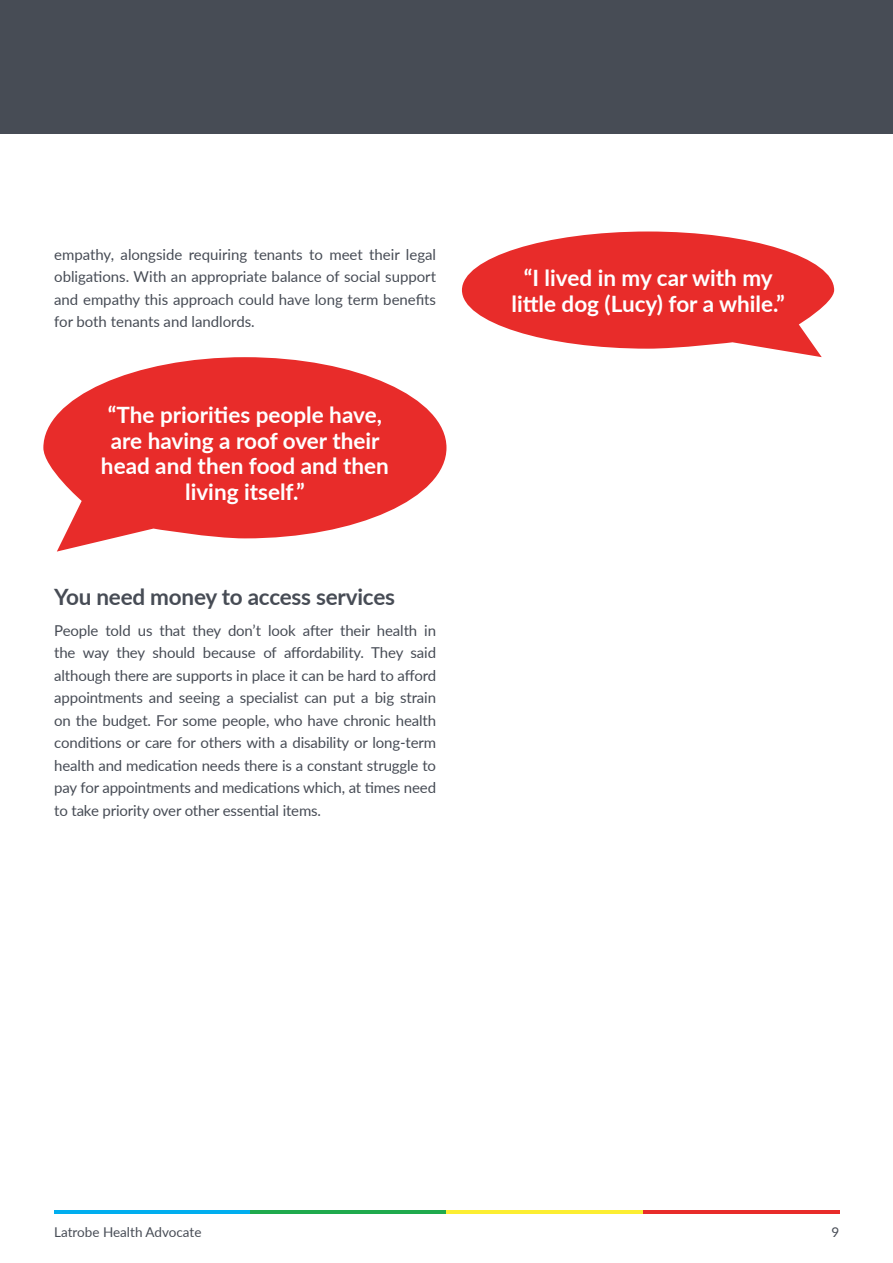
<style>
.page{position:relative;width:893px;height:1263px;background:#fff}
.page>*{position:absolute;margin:0;border:0;box-sizing:border-box;transform-origin:0 0}
.t1{font:700 22.5px/25.5px "Lato";color:#fff;text-align:center}
.t2{font:700 22.5px "Lato";letter-spacing:-.01em;color:#474c55}
.t3{font:15px/22.5px "Lato";letter-spacing:-.01em;color:#474c55;text-align:justify}
.t4{font:13.5px "Lato";color:#474c55}
</style>
<div class="page">
<hr style="left:54px;top:1210px;width:196px;height:4px;background:#00aeef">
<hr style="left:643px;top:1210px;width:196px;height:4px;background:#e82c2a">
<hr style="left:250px;top:1210px;width:197px;height:4px;background:#20aa4d">
<hr style="left:447px;top:1210px;width:196px;height:4px;background:#fcee32">
<div style="left:0;top:0;width:893px;height:134px;background:#474c55"></div>
<svg style="left:462px;top:231px;width:372px;height:126px;fill:#e82c2a"></svg>
<svg style="left:43px;top:357px;width:403px;height:195px;fill:#e82c2a"></svg>
<p class="t3" style="left:54px;top:243px;width:383px">empathy, alongside requiring tenants to meet their legal obligations. With an appropriate balance of social support and empathy this approach could have long term benefits for both tenants and landlords.</p>
<h1 class="t1" style="left:101px;top:401px;width:289px">“The priorities people have, are having a roof over their head and then food and then living itself.”</h1>
<h1 class="t2" style="left:54px;top:580px;width:342px">You need money to access services</h1>
<p class="t3" style="left:54px;top:618px;width:383px">People told us that they don’t look after their health in the way they should because of affordability. They said although there are supports in place it can be hard to afford appointments and seeing a specialist can put a big strain on the budget. For some people, who have chronic health conditions or care for others with a disability or long-term health and medication needs there is a constant struggle to pay for appointments and medications which, at times need to take priority over other essential items.</p>
<h1 class="t1" style="left:511px;top:264px;width:275px">“I lived in my car with my little dog (Lucy) for a while.”</h1>
<p class="t4" style="left:54px;top:1222px;width:149px">Latrobe Health Advocate</p>
<p class="t4" style="left:832px;top:1222px;width:9px">9</p>
</div>
